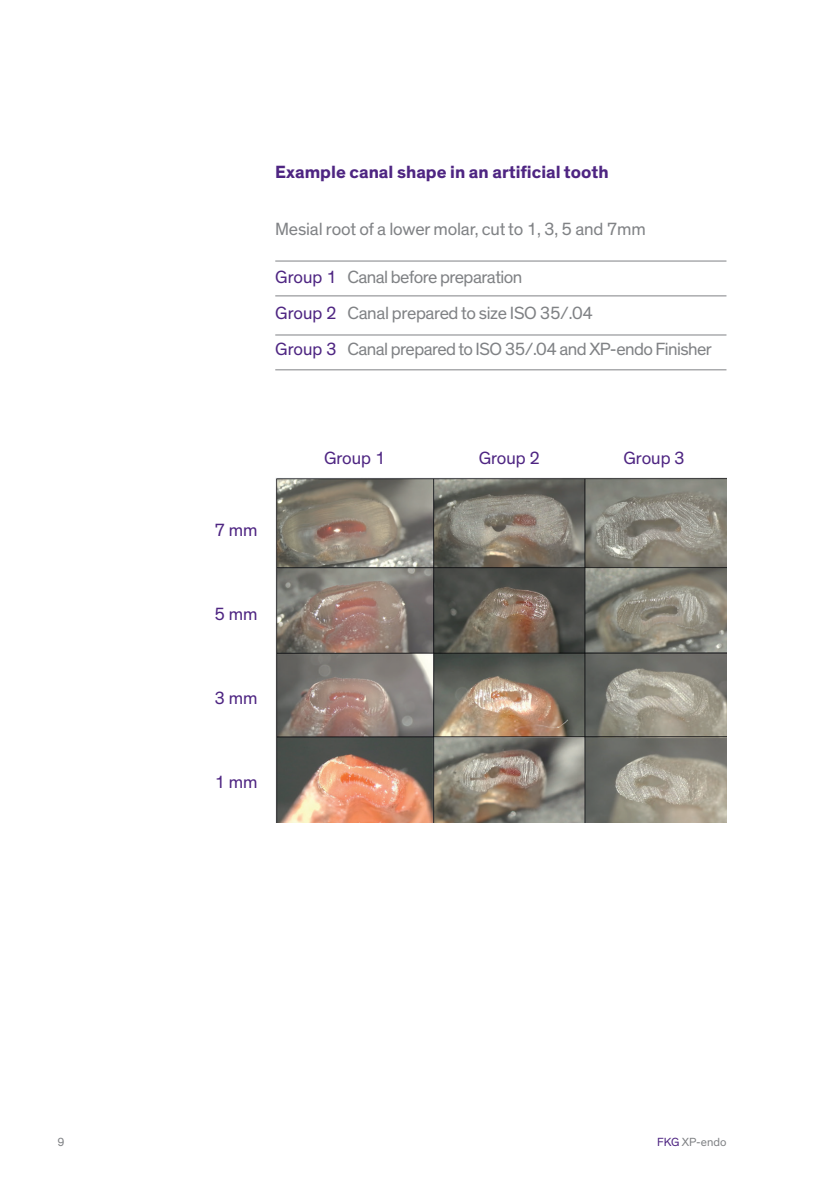
<style>
.page{position:relative;width:840px;height:1191px;background:#fff}
.page>*{position:absolute;margin:0;border:0;box-sizing:border-box;transform-origin:0 0}
.t1{font:18px/36px "Theinhardt";letter-spacing:-.025em;color:#808285}
.t2{font:700 18px "Theinhardt";color:#4e2582}
.t3{font:18px "Theinhardt";color:#4e2582}
.t4{font:12px "Theinhardt";color:#808285}
.s1{color:#4e2582}
</style>
<div class="page">
<img style="left:275px;top:477px;width:451px;height:345px">
<hr style="left:275px;top:261px;width:451px;height:1px;background:#808285">
<hr style="left:275px;top:295px;width:451px;height:1px;background:#808285">
<hr style="left:275px;top:335px;width:451px;height:1px;background:#808285">
<hr style="left:275px;top:369px;width:451px;height:1px;background:#808285">
<p class="t2" style="left:275px;top:161px;width:335px">Example canal shape in an artificial tooth</p>
<p class="t1" style="left:275px;top:211px;width:372px">Mesial root of a lower molar, cut to 1, 3, 5 and 7mm</p>
<p class="t1" style="left:275px;top:260px;width:438px"><span class="s1">Group 1</span> Canal before preparation<br><span class="s1">Group 2</span> Canal prepared to size ISO 35/.04<br><span class="s1">Group 3</span> Canal prepared to ISO 35/.04 and XP-endo Finisher</p>
<p class="t3" style="left:214px;top:519px;width:44px">7 mm</p>
<p class="t3" style="left:214px;top:603px;width:44px">5 mm</p>
<p class="t3" style="left:214px;top:687px;width:44px">3 mm</p>
<p class="t3" style="left:214px;top:771px;width:44px">1 mm</p>
<p class="t3" style="left:324px;top:447px;width:63px">Group 1</p>
<p class="t3" style="left:478px;top:447px;width:63px">Group 2</p>
<p class="t3" style="left:623px;top:447px;width:63px">Group 3</p>
<p class="t4" style="left:57px;top:1134px;width:9px">9</p>
<p class="t4" style="left:657px;top:1134px;width:71px"><span class="s1">FKG</span> XP-endo</p>
</div>
